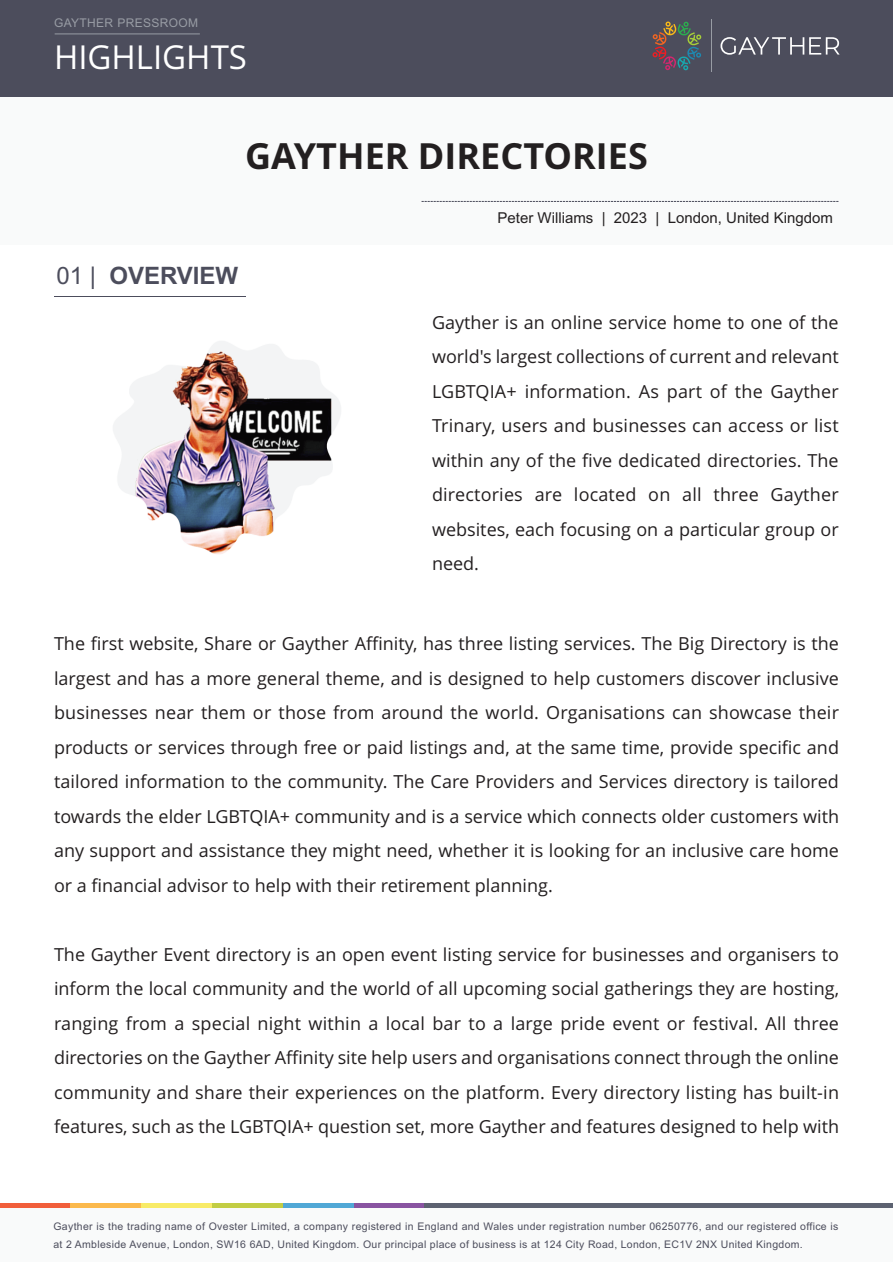
<style>
.page{position:relative;width:893px;height:1263px;background:#fff}
.page>*{position:absolute;margin:0;border:0;box-sizing:border-box;transform-origin:0 0}
.t1{font:700 36px "Open Sans";color:#231f20}
.t2{font:33px "Open Sans";color:#fff}
.t3{font:700 24px "Arial";color:#4c4d5c}
.t4{font:18px/34.5px "Open Sans";color:#231f20;text-align:justify}
.t5{font:15px "Arial";color:#231f20}
.t6{font:12px "Arial";letter-spacing:.03em;color:#989ca4}
.t7{font:10.5px/18px "Arial";letter-spacing:.03em;color:#4c4d5c}
.s1{font-weight:400}
</style>
<div class="page">
<hr style="left:54px;top:296px;width:191px;height:1px;background:#4c4d5c">
<div style="left:0;top:97px;width:893px;height:148px;background:#f9fafa"></div>
<div style="left:0;top:1203px;width:892px;height:59px;background:#f9fafa"></div>
<hr style="left:892px;top:1203px;width:1px;height:59px;background:#f9fafa">
<img style="left:113px;top:341px;width:228px;height:213px">
<div style="left:0;top:0;width:893px;height:97px;background:#4c4d5c"></div>
<svg style="left:720px;top:37px;width:120px;height:18px"></svg>
<svg style="left:652px;top:21px;width:49px;height:49px"></svg>
<hr style="left:711px;top:20px;width:1px;height:52px;background:#989ca4">
<div style="left:0;top:1203px;width:71px;height:5px;background:#f15e3b"></div>
<div style="left:71px;top:1203px;width:71px;height:5px;background:#fbb94c"></div>
<div style="left:142px;top:1203px;width:71px;height:5px;background:#f8eb67"></div>
<div style="left:213px;top:1203px;width:71px;height:5px;background:#c2cd43"></div>
<div style="left:283px;top:1203px;width:71px;height:5px;background:#51a8d6"></div>
<div style="left:354px;top:1203px;width:71px;height:5px;background:#8954a1"></div>
<div style="left:425px;top:1203px;width:468px;height:5px;background:#5d6271"></div>
<hr style="left:55px;top:34px;width:145px;height:1px;background:#989ca4">
<svg style="left:422px;top:201px;width:416px;height:1px"></svg>
<p class="t6" style="left:54px;top:18px;width:146px">GAYTHER PRESSROOM</p>
<h2 class="t2" style="left:54px;top:44px;width:195px">HIGHLIGHTS</h2>
<h1 class="t1" style="left:245px;top:136px;width:404px">GAYTHER DIRECTORIES</h1>
<h3 class="t3" style="left:56px;top:262px;width:183px"><span class="s1">01 |</span> OVERVIEW</h3>
<p class="t5" style="left:497px;top:212px;width:337px">Peter Williams | 2023 | London, United Kingdom</p>
<p class="t4" style="left:432px;top:307px;width:408px">Gayther is an online service home to one of the world's largest collections of current and relevant LGBTQIA+ information. As part of the Gayther Trinary, users and businesses can access or list within any of the five dedicated directories. The directories are located on all three Gayther websites, each focusing on a particular group or need.</p>
<p class="t4" style="left:54px;top:628px;width:787px">The first website, Share or Gayther Affinity, has three listing services. The Big Directory is the largest and has a more general theme, and is designed to help customers discover inclusive businesses near them or those from around the world. Organisations can showcase their products or services through free or paid listings and, at the same time, provide specific and tailored information to the community. The Care Providers and Services directory is tailored towards the elder LGBTQIA+ community and is a service which connects older customers with any support and assistance they might need, whether it is looking for an inclusive care home or a financial advisor to help with their retirement planning.</p>
<p class="t4" style="left:54px;top:939px;width:787px">The Gayther Event directory is an open event listing service for businesses and organisers to inform the local community and the world of all upcoming social gatherings they are hosting, ranging from a special night within a local bar to a large pride event or festival. All three directories on the Gayther Affinity site help users and organisations connect through the online community and share their experiences on the platform. Every directory listing has built-in features, such as the LGBTQIA+ question set, more Gayther and features designed to help with</p>
<p class="t7" style="left:53px;top:1218px;width:786px">Gayther is the trading name of Ovester Limited, a company registered in England and Wales under registration number 06250776, and our registered office is at 2 Ambleside Avenue, London, SW16 6AD, United Kingdom. Our principal place of business is at 124 City Road, London, EC1V 2NX United Kingdom.</p>
</div>
